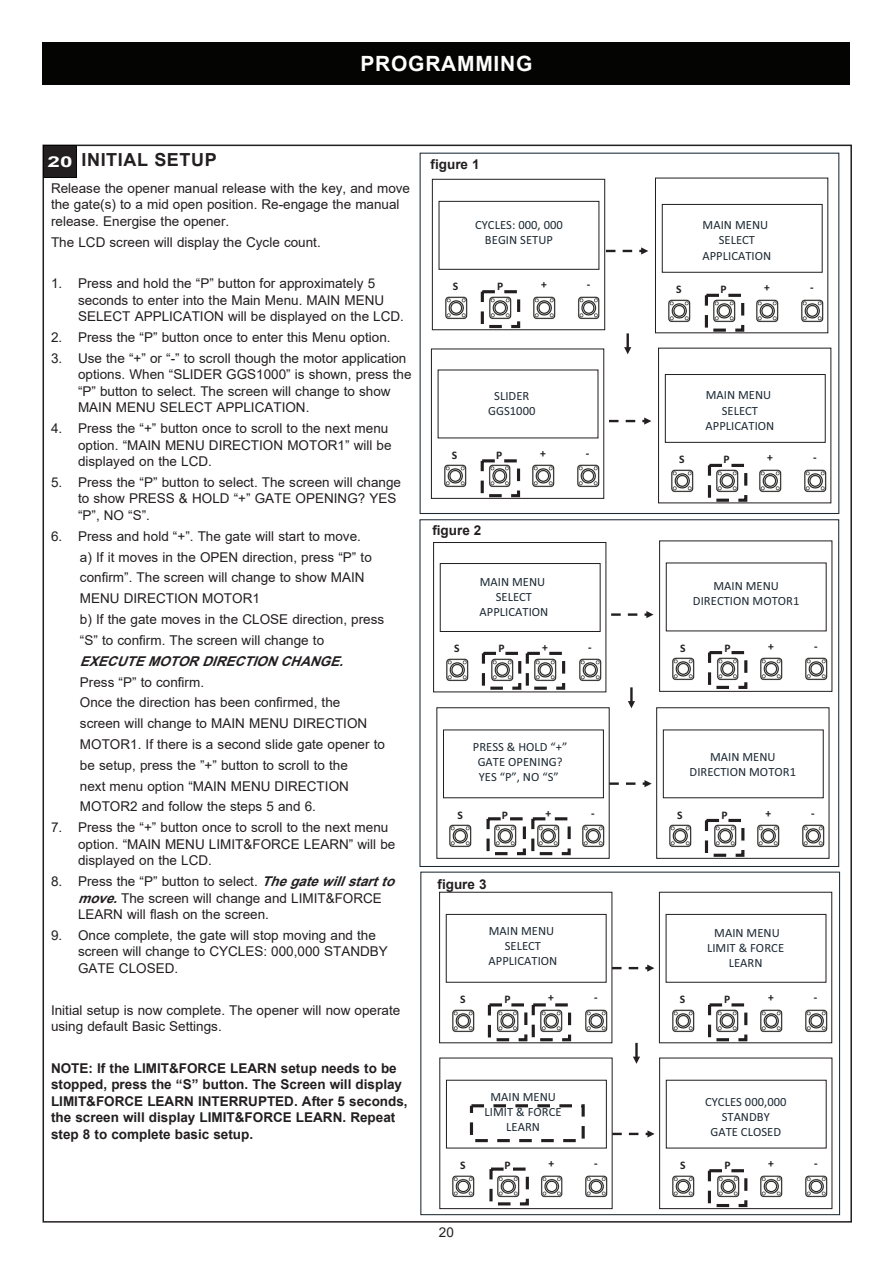
<style>
.page{position:relative;width:893px;height:1263px;background:#fff}
.page>*{position:absolute;margin:0;border:0;box-sizing:border-box;transform-origin:0 0}
.t1{font:700 21px "Arial";letter-spacing:.035em;color:#fff}
.t2{font:700 18px "Arial";letter-spacing:.035em;color:#231f20}
.t3{font:13.5px/16.5px "Arial";color:#231f20}
.t4{font:700 13.5px/16.5px "Arial";color:#231f20}
.t5{font:italic 700 13.5px "Arial";color:#231f20}
.t6{font:12.6px/15px "Calibri";letter-spacing:.005em;color:#1c2934;text-align:center}
.t7{font:700 11.55px "Calibri";color:#231f20}
.s1{font-size:15px;color:#fff}
.s2{font-weight:700;font-style:italic}
</style>
<div class="page">
<div style="left:43px;top:43px;width:807px;height:42px;background:#040503"></div>
<svg style="left:44px;top:145px;width:33px;height:32px"></svg>
<div style="left:45px;top:146px;width:31px;height:30px;background:#231f20"></div>
<div style="left:439px;top:892px;width:173px;height:151px;background:#fff;border:1px solid #231f20"></div>
<img style="left:452px;top:1009px;width:16px;height:24px">
<div style="left:446px;top:914px;width:161px;height:69px;background:#fff;border:1px solid #231f20"></div>
<svg style="left:612px;top:964px;width:42px;height:8px"></svg>
<div style="left:659px;top:892px;width:173px;height:151px;background:#fff;border:1px solid #231f20"></div>
<div style="left:666px;top:914px;width:160px;height:69px;background:#fff;border:1px solid #231f20"></div>
<img style="left:760px;top:1009px;width:23px;height:24px">
<img style="left:805px;top:1009px;width:23px;height:24px">
<svg style="left:479px;top:891px;width:93px;height:92px"></svg>
<svg style="left:419px;top:153px;width:421px;height:714px"></svg>
<img style="left:452px;top:1175px;width:23px;height:23px">
<div style="left:446px;top:1080px;width:161px;height:68px;background:#fff;border:1px solid #231f20"></div>
<div style="left:666px;top:1080px;width:161px;height:68px;background:#fff;border:1px solid #231f20"></div>
<img style="left:760px;top:1175px;width:23px;height:23px">
<img style="left:805px;top:1175px;width:23px;height:23px">
<svg style="left:488px;top:1144px;width:261px;height:65px"></svg>
<div style="left:420px;top:871px;width:420px;height:344px;border:1px solid #1c2934"></div>
<svg style="left:468px;top:1002px;width:281px;height:142px"></svg>
<h1 class="t1" style="left:361px;top:49px;width:173px">PROGRAMMING</h1>
<h2 class="t2" style="left:48px;top:147px;width:171px"><span class="s1">20</span> INITIAL SETUP</h2>
<p class="t3" style="left:51px;top:180px;width:361px">Release the opener manual release with the key, and move the gate(s) to a mid open position. Re-engage the manual release. Energise the opener.</p>
<p class="t3" style="left:51px;top:233px;width:271px">The LCD screen will display the Cycle count.</p>
<p class="t3" style="left:78px;top:275px;width:328px;text-indent:-27px">1. Press and hold the “P” button for approximately 5 seconds to enter into the Main Menu. MAIN MENU<br>SELECT APPLICATION will be displayed on the LCD.</p>
<p class="t3" style="left:51px;top:329px;width:341px">2. Press the “P” button once to enter this Menu option.</p>
<p class="t3" style="left:78px;top:350px;width:335px;text-indent:-27px">3. Use the “+” or “-” to scroll though the motor application options. When “SLIDER GGS1000” is shown, press the “P” button to select. The screen will change to show MAIN MENU SELECT APPLICATION.</p>
<p class="t3" style="left:78px;top:420px;width:315px;text-indent:-27px">4. Press the “+” button once to scroll to the next menu option. “MAIN MENU DIRECTION MOTOR1” will be displayed on the LCD.</p>
<p class="t3" style="left:78px;top:474px;width:325px;text-indent:-27px">5. Press the “P” button to select. The screen will change to show PRESS &amp; HOLD “+” GATE OPENING? YES “P”, NO “S”.</p>
<p class="t3" style="left:80px;top:525px;width:306px;line-height:20.9px;text-indent:-29px">6. Press and hold “+”. The gate will start to move.<br>a) If it moves in the OPEN direction, press “P” to confirm”. The screen will change to show MAIN MENU DIRECTION MOTOR1<br>b) If the gate moves in the CLOSE direction, press “S” to confirm. The screen will change to</p>
<p class="t5" style="left:80px;top:651px;width:271px">EXECUTEMOTORDIRECTIONCHANGE.</p>
<p class="t3" style="left:80px;top:671px;width:307px;line-height:20.9px">Press “P” to confirm.<br>Once the direction has been confirmed, the<br>screen will change to MAIN MENU DIRECTION MOTOR1. If there is a second slide gate opener to be setup, press the ”+” button to scroll to the<br>next menu option “MAIN MENU DIRECTION MOTOR2 and follow the steps 5 and 6.</p>
<p class="t3" style="left:78px;top:819px;width:319px;text-indent:-27px">7. Press the “+” button once to scroll to the next menu option. “MAIN MENU LIMIT&amp;FORCE LEARN” will be displayed on the LCD.</p>
<p class="t3" style="left:78px;top:873px;width:324px;text-indent:-27px">8. Press the “P” button to select. <span class="s2">Thegatewillstartto move.</span>The screen will change and LIMIT&amp;FORCE<br>LEARN will flash on the screen.</p>
<p class="t3" style="left:78px;top:927px;width:311px;text-indent:-27px">9. Once complete, the gate will stop moving and the screen will change to CYCLES: 000,000 STANDBY<br>GATE CLOSED.</p>
<p class="t3" style="left:51px;top:1001px;width:351px">Initial setup is now complete. The opener will now operate using default Basic Settings.</p>
<p class="t4" style="left:51px;top:1060px;width:358px">NOTE: If the LIMIT&amp;FORCE LEARN setup needs to be stopped, press the “S” button. The Screen will display LIMIT&amp;FORCE LEARN INTERRUPTED. After 5 seconds, the screen will display LIMIT&amp;FORCE LEARN. Repeat step 8 to complete basic setup.</p>
<p class="t4" style="left:431px;top:156px;width:51px">figure 1</p>
<p class="t6" style="left:475px;top:217px;width:89px">CYCLES: 000, 000<br>BEGIN SETUP</p>
<p class="t7" style="left:453px;top:278px;width:7px">S</p>
<p class="t7" style="left:497px;top:278px;width:8px">P</p>
<p class="t7" style="left:541px;top:276px;width:7px">+</p>
<p class="t7" style="left:587px;top:276px;width:5px">-</p>
<p class="t6" style="left:488px;top:388px;width:49px">SLIDER<br>GGS1000</p>
<p class="t7" style="left:452px;top:447px;width:7px">S</p>
<p class="t7" style="left:496px;top:447px;width:8px">P</p>
<p class="t7" style="left:540px;top:445px;width:7px">+</p>
<p class="t7" style="left:586px;top:445px;width:5px">-</p>
<p class="t4" style="left:432px;top:522px;width:51px">figure 2</p>
<p class="t6" style="left:479px;top:574px;width:70px">MAIN MENU<br>SELECT<br>APPLICATION</p>
<p class="t7" style="left:454px;top:640px;width:7px">S</p>
<p class="t7" style="left:498px;top:640px;width:8px">P</p>
<p class="t7" style="left:542px;top:638px;width:7px">+</p>
<p class="t7" style="left:588px;top:638px;width:5px">-</p>
<p class="t6" style="left:473px;top:739px;width:96px">PRESS &amp; HOLD “+”<br>GATE OPENING?<br>YES “P”, NO “S”</p>
<p class="t7" style="left:457px;top:807px;width:7px">S</p>
<p class="t7" style="left:502px;top:807px;width:8px">P</p>
<p class="t7" style="left:545px;top:805px;width:7px">+</p>
<p class="t7" style="left:591px;top:805px;width:5px">-</p>
<p class="t4" style="left:437px;top:876px;width:51px">figure 3</p>
<p class="t6" style="left:488px;top:923px;width:70px">MAIN MENU<br>SELECT<br>APPLICATION</p>
<p class="t7" style="left:460px;top:991px;width:7px">S</p>
<p class="t7" style="left:504px;top:991px;width:8px">P</p>
<p class="t7" style="left:548px;top:989px;width:7px">+</p>
<p class="t7" style="left:594px;top:989px;width:5px">-</p>
<p class="t6" style="left:485px;top:1089px;width:79px">MAIN MENU<br>LIMIT &amp; FORCE<br>LEARN</p>
<p class="t7" style="left:460px;top:1157px;width:7px">S</p>
<p class="t7" style="left:505px;top:1157px;width:8px">P</p>
<p class="t7" style="left:548px;top:1155px;width:7px">+</p>
<p class="t7" style="left:594px;top:1155px;width:5px">-</p>
<p class="t3" style="left:439px;top:1223px;width:17px">20</p>
<p class="t6" style="left:702px;top:217px;width:70px">MAIN MENU<br>SELECT<br>APPLICATION</p>
<p class="t7" style="left:676px;top:281px;width:7px">S</p>
<p class="t7" style="left:720px;top:281px;width:8px">P</p>
<p class="t7" style="left:764px;top:279px;width:7px">+</p>
<p class="t7" style="left:810px;top:279px;width:5px">-</p>
<p class="t6" style="left:705px;top:387px;width:70px">MAIN MENU<br>SELECT<br>APPLICATION</p>
<p class="t7" style="left:679px;top:451px;width:7px">S</p>
<p class="t7" style="left:723px;top:451px;width:8px">P</p>
<p class="t7" style="left:767px;top:449px;width:7px">+</p>
<p class="t7" style="left:813px;top:449px;width:5px">-</p>
<p class="t6" style="left:693px;top:578px;width:108px">MAIN MENU<br>DIRECTION MOTOR1</p>
<p class="t7" style="left:680px;top:640px;width:7px">S</p>
<p class="t7" style="left:724px;top:640px;width:8px">P</p>
<p class="t7" style="left:768px;top:638px;width:7px">+</p>
<p class="t7" style="left:814px;top:638px;width:5px">-</p>
<p class="t6" style="left:690px;top:749px;width:108px">MAIN MENU<br>DIRECTION MOTOR1</p>
<p class="t7" style="left:677px;top:807px;width:7px">S</p>
<p class="t7" style="left:721px;top:807px;width:8px">P</p>
<p class="t7" style="left:765px;top:805px;width:7px">+</p>
<p class="t7" style="left:811px;top:805px;width:5px">-</p>
<p class="t6" style="left:707px;top:925px;width:79px">MAIN MENU<br>LIMIT &amp; FORCE<br>LEARN</p>
<p class="t7" style="left:680px;top:991px;width:7px">S</p>
<p class="t7" style="left:724px;top:991px;width:8px">P</p>
<p class="t7" style="left:768px;top:989px;width:7px">+</p>
<p class="t7" style="left:814px;top:989px;width:5px">-</p>
<p class="t6" style="left:705px;top:1094px;width:83px">CYCLES 000,000<br>STANDBY<br>GATE CLOSED</p>
<p class="t7" style="left:680px;top:1157px;width:7px">S</p>
<p class="t7" style="left:724px;top:1157px;width:8px">P</p>
<p class="t7" style="left:768px;top:1155px;width:7px">+</p>
<p class="t7" style="left:814px;top:1155px;width:5px">-</p>
</div>
